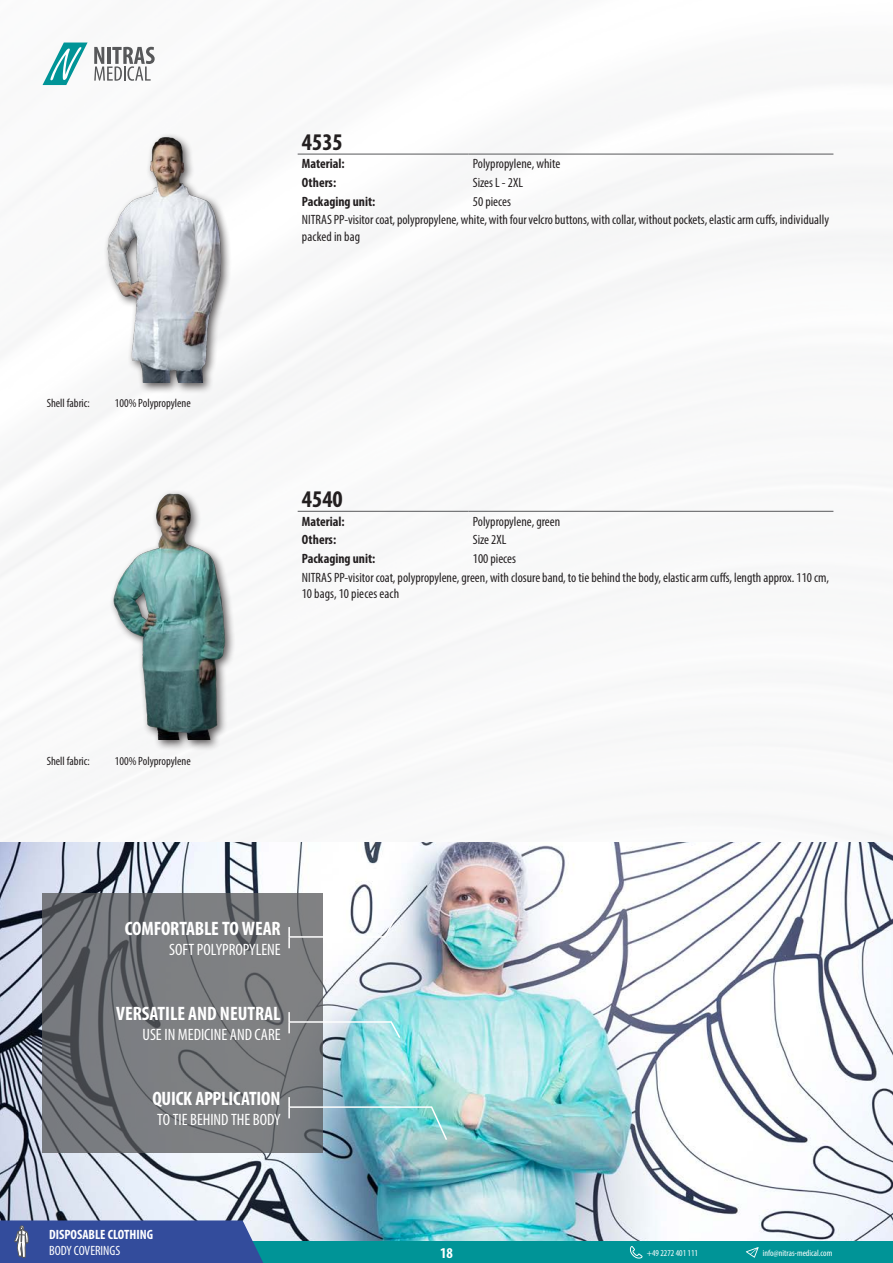
<style>
.page{position:relative;width:893px;height:1263px;background:#fff}
.page>*{position:absolute;margin:0;border:0;box-sizing:border-box;transform-origin:0 0}
.t1{font:700 condensed 24px "Myriad Pro";color:#231f20}
.Headline_Nitras{font:700 condensed 19.5px "Myriad Pro";letter-spacing:-.005em;color:#fff}
.Headline_Nitras-2{font:condensed 16.5px "Myriad Pro";color:#fff}
.t2{font:700 condensed 15px "Myriad Pro";color:#fff}
.Artikeltext{font:condensed 13.5px/16.2px "Myriad Pro";color:#231f20}
.t3{font:700 condensed 13.5px "Myriad Pro";color:#231f20}
.t4{font:700 condensed 13.5px "Myriad Pro";color:#fff}
.t5{font:condensed 13.5px "Myriad Pro";color:#fff}
.t6{font:condensed 12px "Myriad Pro";color:#231f20}
.t7{font:condensed 9px "Myriad Pro";color:#fff}
</style>
<div class="page">
<img style="left:0;top:842px;width:893px;height:400px">
<div style="left:0;top:1242px;width:893px;height:21px;background:#009497"></div>
<svg style="left:0;top:1220px;width:270px;height:43px;background:#3d57a0"></svg>
<svg style="left:43px;top:43px;width:45px;height:42px"></svg>
<svg style="left:94px;top:47px;width:61px;height:34px"></svg>
<svg style="left:630px;top:1246px;width:12px;height:13px"></svg>
<svg style="left:746px;top:1247px;width:13px;height:11px"></svg>
<div style="left:109px;top:490px;width:127px;height:261px;background:#231f20;opacity:.75"></div>
<img style="left:43px;top:485px;width:255px;height:255px">
<hr style="left:298px;top:511px;width:171px;height:1px;background:#57585a">
<hr style="left:469px;top:511px;width:364px;height:1px;background:#57585a">
<div style="left:103px;top:133px;width:129px;height:261px;background:#231f20;opacity:.75"></div>
<img style="left:43px;top:128px;width:255px;height:255px">
<hr style="left:298px;top:154px;width:171px;height:1px;background:#57585a">
<hr style="left:469px;top:154px;width:364px;height:1px;background:#57585a">
<svg style="left:43px;top:893px;width:280px;height:259px;background:#74777a"></svg>
<img style="left:288px;top:1097px;width:160px;height:45px">
<svg style="left:288px;top:913px;width:111px;height:35px"></svg>
<svg style="left:288px;top:1012px;width:114px;height:28px;background:#a2c3c8"></svg>
<p class="t1" style="left:302px;top:127px;width:42px">4535</p>
<p class="t3" style="left:302px;top:156px;width:44px">Material:</p>
<p class="Artikeltext" style="left:473px;top:156px;width:89px">Polypropylene, white</p>
<p class="t3" style="left:302px;top:174px;width:36px">Others:</p>
<p class="Artikeltext" style="left:473px;top:174px;width:52px">Sizes L - 2XL</p>
<p class="t3" style="left:302px;top:193px;width:75px">Packaging unit:</p>
<p class="Artikeltext" style="left:473px;top:193px;width:40px">50 pieces</p>
<p class="Artikeltext" style="left:302px;top:212px;width:529px">NITRAS PP-visitor coat, polypropylene, white, with four velcro buttons, with collar, without pockets, elastic arm cuffs, individually packed in bag</p>
<p class="t6" style="left:47px;top:396px;width:45px">Shell fabric:</p>
<p class="t6" style="left:115px;top:396px;width:77px">100% Polypropylene</p>
<p class="t1" style="left:302px;top:484px;width:42px">4540</p>
<p class="t3" style="left:302px;top:513px;width:44px">Material:</p>
<p class="Artikeltext" style="left:473px;top:513px;width:89px">Polypropylene, green</p>
<p class="t3" style="left:302px;top:531px;width:36px">Others:</p>
<p class="Artikeltext" style="left:473px;top:532px;width:35px">Size 2XL</p>
<p class="t3" style="left:302px;top:550px;width:75px">Packaging unit:</p>
<p class="Artikeltext" style="left:473px;top:550px;width:45px">100 pieces</p>
<p class="Artikeltext" style="left:302px;top:569px;width:529px">NITRAS PP-visitor coat, polypropylene, green, with closure band, to tie behind the body, elastic arm cuffs, length approx. 110 cm,<br>10 bags, 10 pieces each</p>
<p class="t6" style="left:47px;top:753px;width:45px">Shell fabric:</p>
<p class="t6" style="left:115px;top:753px;width:77px">100% Polypropylene</p>
<p class="Headline_Nitras" style="left:125px;top:916px;width:157px">COMFORTABLE TO WEAR</p>
<p class="Headline_Nitras-2" style="left:169px;top:939px;width:113px">SOFT POLYPROPYLENE</p>
<p class="Headline_Nitras" style="left:116px;top:1001px;width:166px">VERSATILE AND NEUTRAL</p>
<p class="Headline_Nitras-2" style="left:142px;top:1024px;width:140px">USE IN MEDICINE AND CARE</p>
<p class="Headline_Nitras" style="left:152px;top:1086px;width:130px">QUICK APPLICATION</p>
<p class="Headline_Nitras-2" style="left:157px;top:1109px;width:125px">TO TIE BEHIND THE BODY</p>
<p class="t4" style="left:49px;top:1226px;width:106px">DISPOSABLE CLOTHING</p>
<p class="t5" style="left:49px;top:1242px;width:73px">BODY COVERINGS</p>
<p class="t2" style="left:440px;top:1243px;width:14px">18</p>
<p class="t7" style="left:647px;top:1247px;width:53px">+49 2272 401 111</p>
<p class="t7" style="left:763px;top:1247px;width:71px">info@nitras-medical.com</p>
</div>
